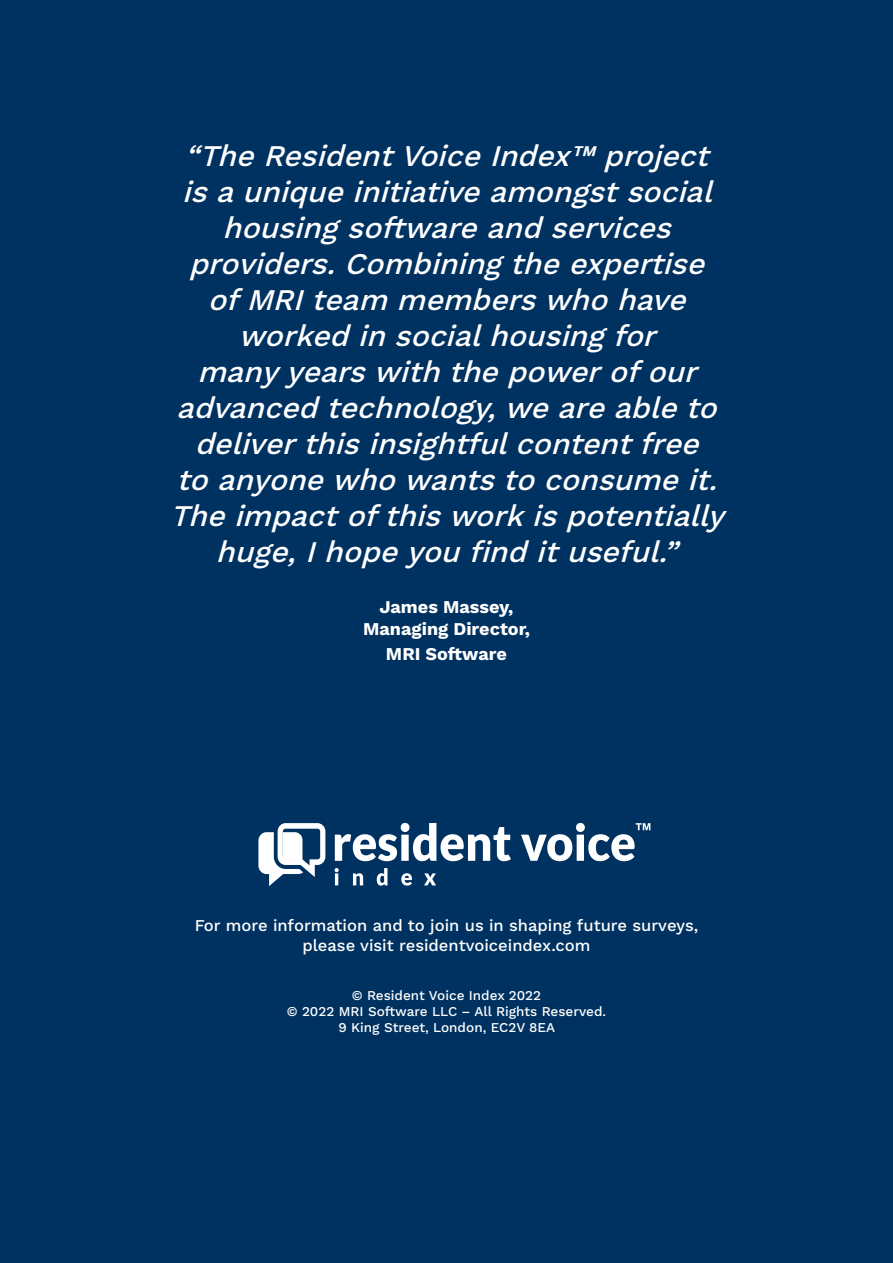
<style>
.page{position:relative;width:893px;height:1263px;background:#003261}
.page>*{position:absolute;margin:0;border:0;box-sizing:border-box;transform-origin:0 0}
.t1{font:italic 500 30px/36px "Work Sans";color:#fff;text-align:center}
.t2{font:700 18px/25.2px "Work Sans";color:#fff;text-align:center}
.t3{font:500 16.5px/19.8px "Work Sans";color:#fff;text-align:center}
.t4{font:500 13.5px/16.2px "Work Sans";color:#fff;text-align:center}
</style>
<div class="page">
<svg style="left:335px;top:868px;width:4px;height:17px"></svg>
<svg style="left:353px;top:873px;width:10px;height:12px"></svg>
<svg style="left:377px;top:868px;width:10px;height:17px"></svg>
<svg style="left:401px;top:873px;width:11px;height:12px"></svg>
<svg style="left:424px;top:873px;width:12px;height:12px"></svg>
<svg style="left:335px;top:824px;width:176px;height:37px"></svg>
<svg style="left:521px;top:824px;width:129px;height:37px"></svg>
<svg style="left:258px;top:824px;width:67px;height:62px"></svg>
<p class="t1" style="left:170px;top:139px;width:565px">“TheResidentVoiceIndex™ project isauniqueinitiativeamongstsocial housingsoftwareandservices providers.Combiningtheexpertise ofMRIteam memberswhohave workedinsocialhousingfor manyyearswiththepowerofour advancedtechnology,weareableto deliverthisinsightfulcontentfree toanyonewhowantstoconsumeit.<br>Theimpactofthisworkispotentially huge,Ihopeyoufindituseful.”</p>
<p class="t2" style="left:379px;top:595px;width:136px">James Massey,</p>
<p class="t2" style="left:363px;top:617px;width:168px">Managing Director,<br>MRI Software</p>
<p class="t3" style="left:195px;top:917px;width:505px">For more information and to join us in shaping future surveys, please visit residentvoiceindex.com</p>
<p class="t4" style="left:352px;top:988px;width:191px">© Resident Voice Index 2022</p>
<p class="t4" style="left:287px;top:1004px;width:321px">© 2022 MRI Software LLC – All Rights Reserved.<br>9 King Street, London, EC2V 8EA</p>
</div>
